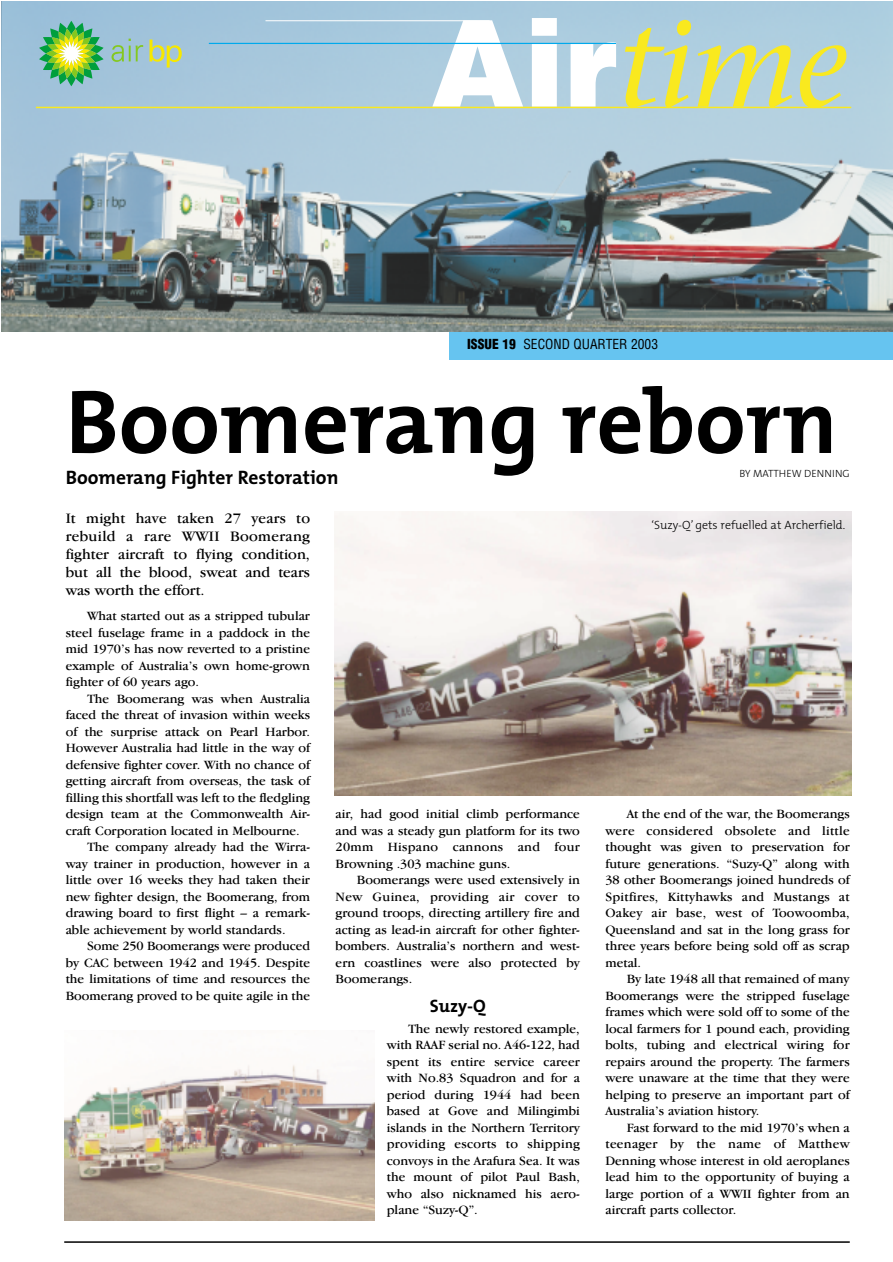
<style>
.page{position:relative;width:893px;height:1262px;background:#fff}
.page>*{position:absolute;margin:0;border:0;box-sizing:border-box;transform-origin:0 0}
.t1{font:italic 120px "Stone Serif";color:#f9e91f}
.t2{font:700 91.5px "The Mix";color:#000}
.t3{font:700 19.5px "The Mix";color:#000}
.t4{font:700 18px "The Mix";color:#000}
.t5{font:15px/18px "Garamond IT Cby BT";color:#000;text-align:justify}
.t6{font:condensed 13.5px "Helvetica";color:#000}
.t7{font:13.2px/16.5px "Garamond IT Cby BT";color:#000;text-align:justify}
.t8{font:300 12px "The Mix";color:#000}
.t9{font:300 10.5px "The Mix";color:#000}
.s1{font-family:"Helvetica";font-weight:900;font-style:normal;color:#fff}
.s2{font-weight:900}
</style>
<div class="page">
<img style="left:1px;top:2px;width:891px;height:330px">
<svg style="left:39px;top:21px;width:65px;height:65px;background:#82c27c"></svg>
<svg style="left:149px;top:40px;width:33px;height:28px"></svg>
<svg style="left:111px;top:39px;width:32px;height:23px"></svg>
<div style="left:448px;top:332px;width:444px;height:27px;background:#66c4f0"></div>
<hr style="left:265px;top:20px;width:224px;height:1px;background:#fff">
<hr style="left:209px;top:43px;width:407px;height:1px;background:#00a9ec">
<hr style="left:36px;top:107px;width:815px;height:1px;background:#f9e91f">
<hr style="left:64px;top:1241px;width:785px;height:1px;background:#000">
<img style="left:64px;top:1065px;width:311px;height:155px">
<img style="left:335px;top:512px;width:516px;height:283px">
<h1 class="t1" style="left:431px;top:18px;width:417px"><span class="s1">Air</span>time</h1>
<p class="t6" style="left:467px;top:339px;width:192px"><span class="s2">ISSUE 19</span> SECOND QUARTER 2003</p>
<h2 class="t2" style="left:66px;top:389px;width:773px">Boomerang reborn</h2>
<h3 class="t3" style="left:66px;top:470px;width:274px">Boomerang Fighter Restoration</h3>
<p class="t9" style="left:739px;top:470px;width:112px">BY MATTHEW DENNING</p>
<p class="t5" style="left:66px;top:510px;width:246px">It might have taken 27 years to rebuild a rare WWII Boomerang fighter aircraft to flying condition, but all the blood, sweat and tears was worth the effort.</p>
<p class="t7" style="left:66px;top:609px;width:246px;text-indent:21px">What started out as a stripped tubular steel fuselage frame in a paddock in the mid 1970’s has now reverted to a pristine example of Australia’s own home-grown fighter of 60 years ago.</p>
<p class="t7" style="left:87px;top:691px;width:224px">The Boomerang was when Australia</p>
<p class="t7" style="left:66px;top:708px;width:246px">faced the threat of invasion within weeks</p>
<p class="t7" style="left:66px;top:724px;width:246px">of the surprise attack on Pearl Harbor.</p>
<p class="t7" style="left:66px;top:741px;width:246px">However Australia had little in the way of</p>
<p class="t7" style="left:66px;top:757px;width:246px">defensive fighter cover. With no chance of</p>
<p class="t7" style="left:66px;top:774px;width:246px">getting aircraft from overseas, the task of</p>
<p class="t7" style="left:66px;top:790px;width:246px">filling this shortfall was left to the fledgling</p>
<p class="t7" style="left:66px;top:807px;width:246px">design team at the Commonwealth Air-</p>
<p class="t7" style="left:66px;top:823px;width:235px">craft Corporation located in Melbourne.</p>
<p class="t7" style="left:87px;top:840px;width:224px">The company already had the Wirra-</p>
<p class="t7" style="left:66px;top:856px;width:246px">way trainer in production, however in a</p>
<p class="t7" style="left:66px;top:873px;width:246px">little over 16 weeks they had taken their</p>
<p class="t7" style="left:66px;top:889px;width:246px">new fighter design, the Boomerang, from</p>
<p class="t7" style="left:66px;top:906px;width:246px">drawing board to first flight – a remark-</p>
<p class="t7" style="left:66px;top:922px;width:221px">able achievement by world standards.</p>
<p class="t7" style="left:87px;top:939px;width:224px">Some 250 Boomerangs were produced</p>
<p class="t7" style="left:66px;top:955px;width:246px">by CAC between 1942 and 1945. Despite</p>
<p class="t7" style="left:66px;top:972px;width:246px">the limitations of time and resources the</p>
<p class="t7" style="left:66px;top:988px;width:246px">Boomerang proved to be quite agile in the</p>
<p class="t7" style="left:335px;top:807px;width:246px">air, had good initial climb performance and was a steady gun platform for its two 20mm Hispano cannons and four Browning .303 machine guns.</p>
<p class="t7" style="left:335px;top:873px;width:246px;text-indent:21px">Boomerangs were used extensively in New Guinea, providing air cover to ground troops, directing artillery fire and acting as lead-in aircraft for other fighter&shy;bombers. Australia’s northern and west&shy;ern coastlines were also protected by Boomerangs.</p>
<h3 class="t4" style="left:429px;top:999px;width:58px">Suzy-Q</h3>
<p class="t7" style="left:387px;top:1021px;width:195px;text-indent:21px">The newly restored example, with RAAF serial no. A46-122, had spent its entire service career with No.83 Squadron and for a period during 1944 had been based at Gove and Milingimbi islands in the Northern Territory providing escorts to shipping convoys in the Arafura Sea. It was the mount of pilot Paul Bash, who also nicknamed his aero&shy;plane “Suzy-Q”.</p>
<p class="t8" style="left:651px;top:521px;width:195px">‘Suzy-Q’ gets refuelled at Archerfield.</p>
<p class="t7" style="left:605px;top:807px;width:246px;text-indent:21px">At the end of the war, the Boomerangs were considered obsolete and little thought was given to preservation for future generations. “Suzy-Q” along with 38 other Boomerangs joined hundreds of Spitfires, Kittyhawks and Mustangs at Oakey air base, west of Toowoomba, Queensland and sat in the long grass for three years before being sold off as scrap metal.</p>
<p class="t7" style="left:605px;top:972px;width:246px;text-indent:21px">By late 1948 all that remained of many Boomerangs were the stripped fuselage frames which were sold off to some of the local farmers for 1 pound each, providing bolts, tubing and electrical wiring for repairs around the property. The farmers were unaware at the time that they were helping to preserve an important part of Australia’s aviation history.</p>
<p class="t7" style="left:605px;top:1120px;width:246px;text-indent:21px">Fast forward to the mid 1970’s when a teenager by the name of Matthew Denning whose interest in old aeroplanes lead him to the opportunity of buying a large portion of a WWII fighter from an aircraft parts collector.</p>
</div>
